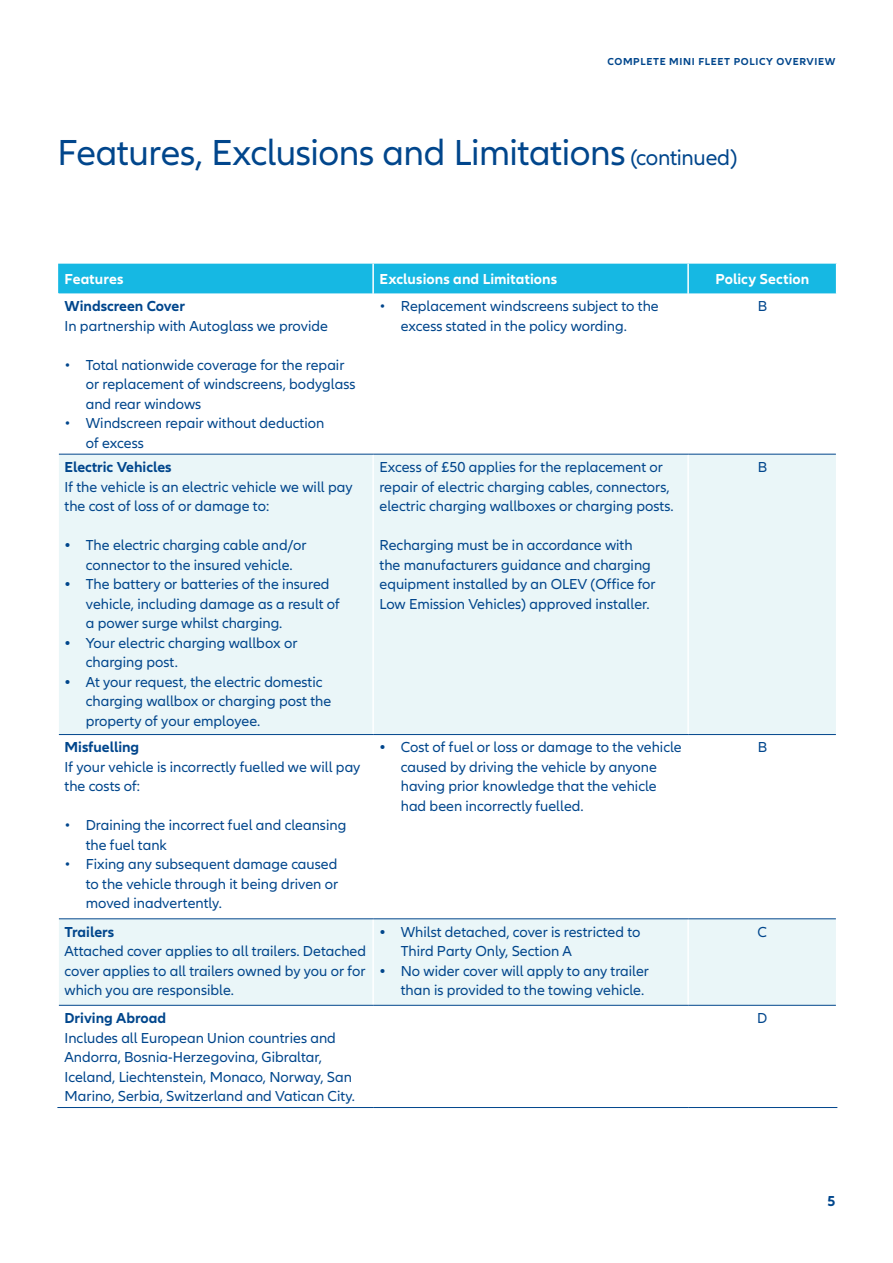
<style>
.page{position:relative;width:893px;height:1263px;background:#fff}
.page>*{position:absolute;margin:0;border:0;box-sizing:border-box;transform-origin:0 0}
.t1{font:37.5px "Allianz Neo";letter-spacing:-.01em;color:#01468c}
.t2{font:15px/19.5px "Allianz Neo";color:#01468c}
.t3{font:700 15px "Allianz Neo";color:#01468c}
.Subhead_2_blue_bold{font:700 15px "Allianz Neo";letter-spacing:.005em;color:#fff}
.t4{font:700 10.5px "Allianz Neo";letter-spacing:.06em;color:#01468c}
.s1{font-size:22.5px}
.s2{font-weight:700}
</style>
<div class="page">
<svg style="left:59px;top:455px;width:777px;height:550px;fill:#eaf6f8"></svg>
<div style="left:58px;top:264px;width:778px;height:29px;background:#16b8e3"></div>
<hr style="left:372px;top:454px;width:2px;height:280px;background:#fff">
<hr style="left:687px;top:454px;width:2px;height:280px;background:#fff">
<hr style="left:372px;top:735px;width:2px;height:184px;background:#fff">
<hr style="left:687px;top:735px;width:2px;height:184px;background:#fff">
<hr style="left:372px;top:919px;width:2px;height:86px;background:#fff">
<hr style="left:687px;top:919px;width:2px;height:86px;background:#fff">
<hr style="left:59px;top:454px;width:314px;height:1px;background:#01468c">
<hr style="left:373px;top:454px;width:315px;height:1px;background:#01468c">
<hr style="left:688px;top:454px;width:148px;height:1px;background:#01468c">
<hr style="left:59px;top:918px;width:314px;height:1px;background:#01468c">
<hr style="left:373px;top:918px;width:315px;height:1px;background:#01468c">
<hr style="left:688px;top:918px;width:148px;height:1px;background:#01468c">
<hr style="left:59px;top:1005px;width:314px;height:1px;background:#01468c">
<hr style="left:373px;top:1005px;width:315px;height:1px;background:#01468c">
<hr style="left:688px;top:1005px;width:148px;height:1px;background:#01468c">
<hr style="left:59px;top:734px;width:314px;height:1px;background:#01468c">
<hr style="left:373px;top:734px;width:315px;height:1px;background:#01468c">
<hr style="left:688px;top:734px;width:148px;height:1px;background:#01468c">
<hr style="left:57px;top:1107px;width:316px;height:1px;background:#01468c">
<hr style="left:373px;top:1107px;width:315px;height:1px;background:#01468c">
<hr style="left:688px;top:1107px;width:149px;height:1px;background:#01468c">
<p class="t4" style="left:608px;top:56px;width:229px">COMPLETE MINI FLEET POLICY OVERVIEW</p>
<p class="t1" style="left:57px;top:132px;width:681px">Features, Exclusions and Limitations <span class="s1">(continued)</span></p>
<p class="Subhead_2_blue_bold" style="left:65px;top:271px;width:61px">Features</p>
<p class="Subhead_2_blue_bold" style="left:379px;top:271px;width:179px">Exclusions and Limitations</p>
<p class="Subhead_2_blue_bold" style="left:715px;top:271px;width:95px">Policy Section</p>
<p class="t3" style="left:65px;top:298px;width:122px">Windscreen Cover</p>
<p class="t2" style="left:65px;top:316px;width:265px">In partnership with Autoglass we provide</p>
<p class="t2" style="left:86px;top:355px;width:271px;text-indent:-21px">• Total nationwide coverage for the repair or replacement of windscreens, bodyglass and rear windows</p>
<p class="t2" style="left:65px;top:414px;width:261px">• Windscreen repair without deduction</p>
<p class="t2" style="left:86px;top:433px;width:60px">of excess</p>
<p class="t2" style="left:401px;top:297px;width:259px;text-indent:-21px">• Replacement windscreens subject to the excess stated in the policy wording.</p>
<p class="t2" style="left:758px;top:297px;width:11px">B</p>
<p class="t3" style="left:65px;top:458px;width:109px">Electric Vehicles</p>
<p class="t2" style="left:65px;top:477px;width:290px">If the vehicle is an electric vehicle we will pay the cost of loss of or damage to:</p>
<p class="t2" style="left:65px;top:536px;width:244px;text-align:center"><span class="s2">•</span> The electric charging cable and/or connector to the insured vehicle.</p>
<p class="t2" style="left:86px;top:575px;width:256px;text-indent:-21px"><span class="s2">•</span> The battery or batteries of the insured vehicle, including damage as a result of a power surge whilst charging.</p>
<p class="t2" style="left:86px;top:633px;width:213px;text-indent:-21px"><span class="s2">•</span> Your electric charging wallbox or charging post.</p>
<p class="t2" style="left:86px;top:672px;width:247px;text-indent:-21px"><span class="s2">•</span> At your request, the electric domestic charging wallbox or charging post the property of your employee.</p>
<p class="t3" style="left:65px;top:739px;width:76px">Misfuelling</p>
<p class="t2" style="left:65px;top:757px;width:297px">If your vehicle is incorrectly fuelled we will pay the costs of:</p>
<p class="t2" style="left:86px;top:816px;width:262px;text-indent:-21px">• Draining the incorrect fuel and cleansing the fuel tank</p>
<p class="t2" style="left:86px;top:855px;width:254px;text-align:justify;text-indent:-21px">• Fixing any subsequent damage caused to the vehicle through it being driven or moved inadvertently.</p>
<p class="t3" style="left:65px;top:923px;width:51px">Trailers</p>
<p class="t2" style="left:65px;top:942px;width:303px;text-align:justify">Attached cover applies to all trailers. Detached cover applies to all trailers owned by you or for which you are responsible.</p>
<p class="t3" style="left:65px;top:1009px;width:103px">Driving Abroad</p>
<p class="t2" style="left:65px;top:1028px;width:292px">Includes all European Union countries and Andorra, Bosnia-Herzegovina, Gibraltar, Iceland, Liechtenstein, Monaco, Norway, San Marino, Serbia, Switzerland and Vatican City.</p>
<p class="t2" style="left:379px;top:458px;width:296px">Excess of £50 applies for the replacement or repair of electric charging cables, connectors, electric charging wallboxes or charging posts.</p>
<p class="t2" style="left:379px;top:536px;width:278px">Recharging must be in accordance with the manufacturers guidance and charging equipment installed by an OLEV (Office for Low Emission Vehicles) approved installer.</p>
<p class="t2" style="left:758px;top:458px;width:11px">B</p>
<p class="t2" style="left:401px;top:738px;width:282px;text-indent:-21px"><span class="s2">•</span> Cost of fuel or loss or damage to the vehicle caused by driving the vehicle by anyone having prior knowledge that the vehicle had been incorrectly fuelled.</p>
<p class="t2" style="left:758px;top:738px;width:11px">B</p>
<p class="t2" style="left:401px;top:922px;width:241px;text-indent:-21px"><span class="s2">•</span> Whilst detached, cover is restricted to<br>Third Party Only, Section A</p>
<p class="t2" style="left:401px;top:961px;width:250px;text-indent:-21px"><span class="s2">•</span> No wider cover will apply to any trailer than is provided to the towing vehicle.</p>
<p class="t2" style="left:758px;top:922px;width:11px">C</p>
<p class="t2" style="left:757px;top:1009px;width:12px">D</p>
<p class="t3" style="left:827px;top:1192px;width:10px">5</p>
</div>
